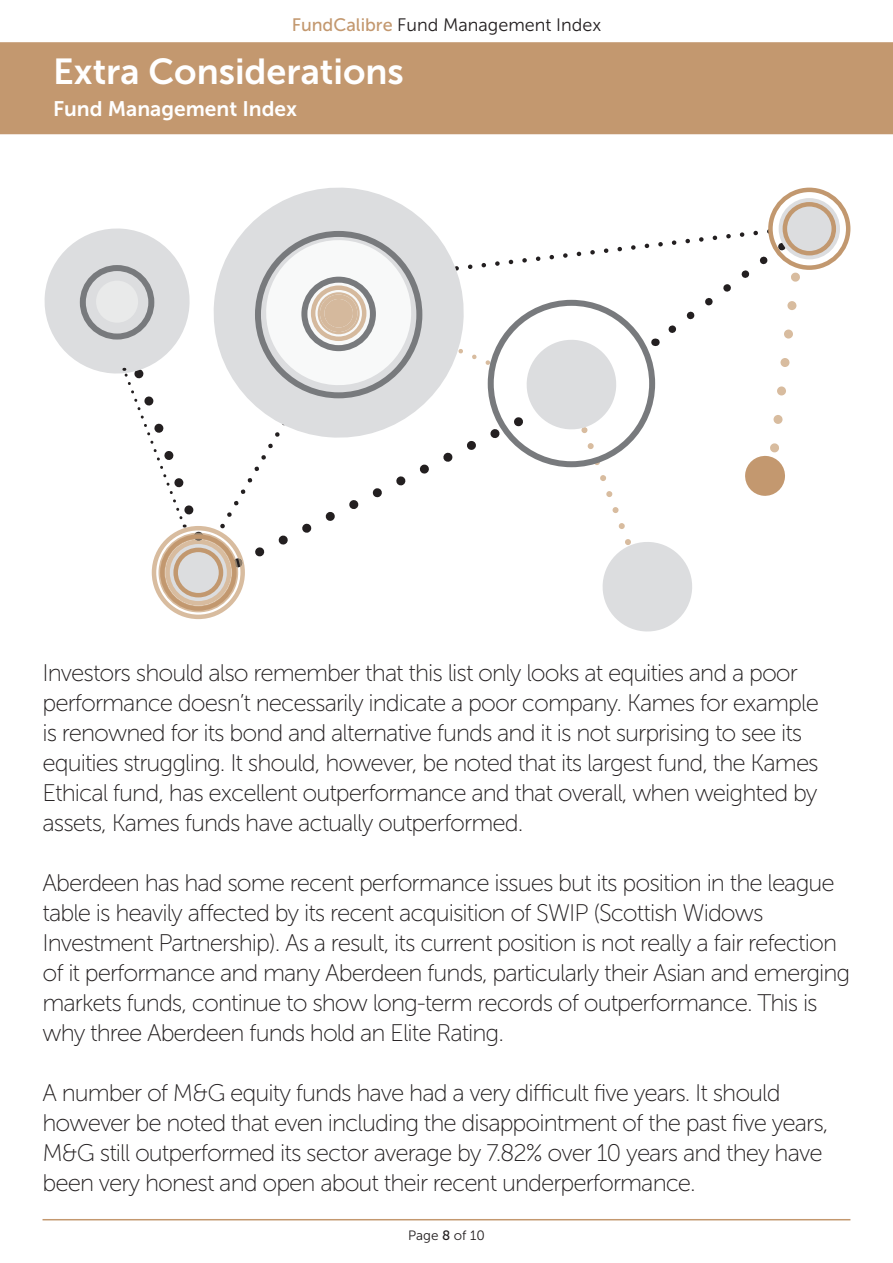
<style>
.page{position:relative;width:893px;height:1263px;background:#fff}
.page>*{position:absolute;margin:0;border:0;box-sizing:border-box;transform-origin:0 0}
.t1{font:36px "Museo Sans 700";color:#fff}
.t2{font:24px/30px "Museo Sans 100";letter-spacing:-.04em;color:#231f20}
.t3{font:21px "Museo Sans 700";color:#fff}
.t4{font:18px "Museo Sans 300";color:#231f20}
.t5{font:13.5px "Museo Sans 300";color:#231f20}
.s1{font-family:"Museo Sans 500";color:#c3986f}
.s2{font-family:"Museo Sans 500"}
</style>
<div class="page">
<hr style="left:43px;top:1219px;width:807px;height:1px;background:#c3986f">
<div style="left:0;top:42px;width:893px;height:93px;background:#c3986f"></div>
<svg style="left:451px;top:187px;width:400px;height:445px"></svg>
<svg style="left:250px;top:187px;width:219px;height:256px;fill:#dcdddf"></svg>
<svg style="left:44px;top:225px;width:378px;height:394px"></svg>
<p class="t4" style="left:292px;top:15px;width:311px"><span class="s1">FundCalibre</span> Fund Management Index</p>
<h1 class="t1" style="left:53px;top:52px;width:352px">Extra considerations</h1>
<p class="t3" style="left:53px;top:97px;width:246px">Fund Management Index</p>
<p class="t2" style="left:43px;top:658px;width:778px">Investors should also remember that this list only looks at equities and a poor performance doesn’t necessarily indicate a poor company. Kames for example is renowned for its bond and alternative funds and it is not surprising to see its equities struggling. It should, however, be noted that its largest fund, the Kames Ethical fund, has excellent outperformance and that overall, when weighted by assets, Kames funds have actually outperformed.</p>
<p class="t2" style="left:43px;top:868px;width:809px">Aberdeen has had some recent performance issues but its position in the league table is heavily affected by its recent acquisition of SWIP (Scottish Widows Investment Partnership). As a result, its current position is not really a fair refection of it performance and many Aberdeen funds, particularly their Asian and emerging markets funds, continue to show long-term records of outperformance. This is why three Aberdeen funds hold an Elite Rating.</p>
<p class="t2" style="left:43px;top:1078px;width:788px">A number of M&amp;G equity funds have had a very difficult five years. It should however be noted that even including the disappointment of the past five years, M&amp;G still outperformed its sector average by 7.82% over 10 years and they have been very honest and open about their recent underperformance.</p>
<p class="t5" style="left:408px;top:1228px;width:78px">Page <span class="s2">8</span> of 10</p>
</div>
